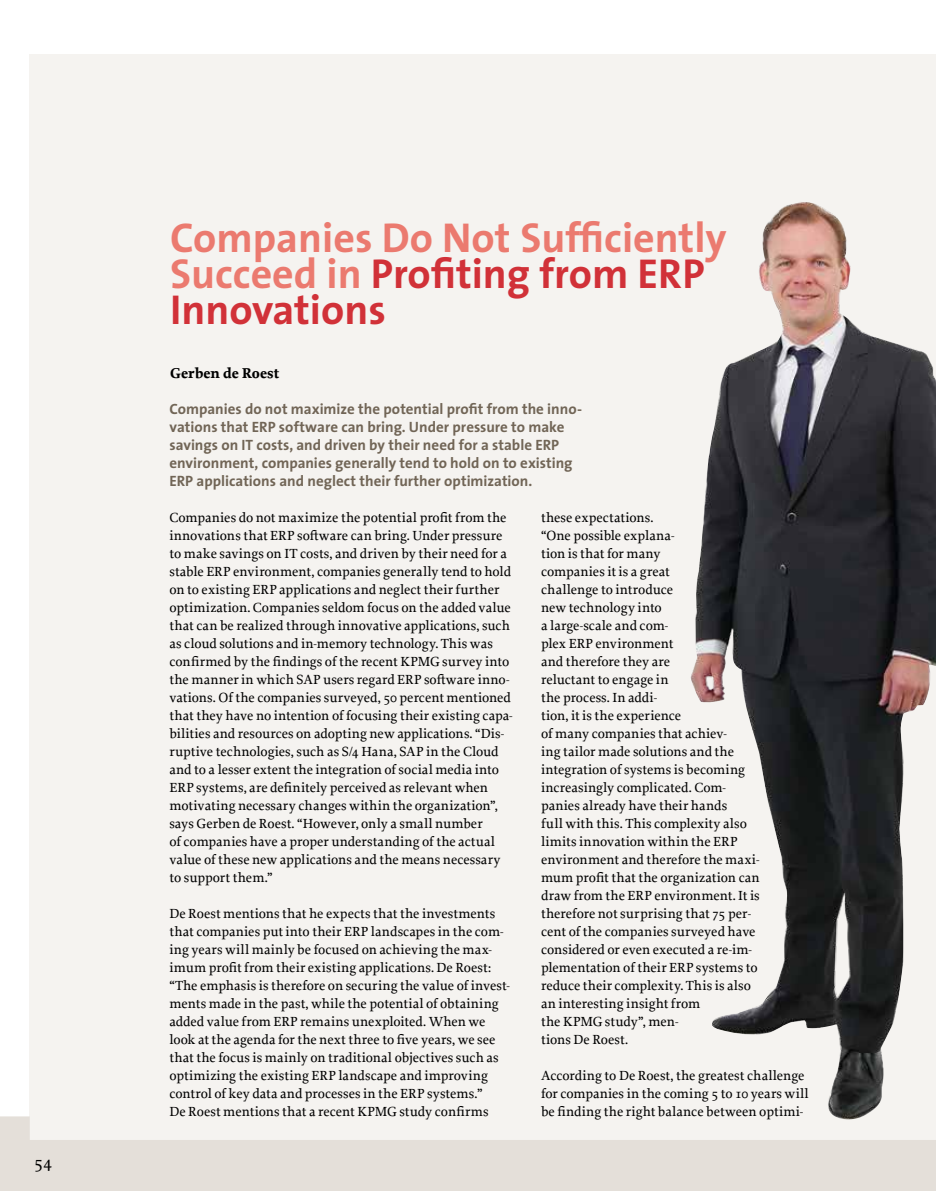
<style>
.page{position:relative;width:936px;height:1191px;background:#fff}
.page>*{position:absolute;margin:0;border:0;box-sizing:border-box;transform-origin:0 0}
.t1{font:700 42px/36px "The Sans";color:#eb7a6f}
.t2{font:500 18px "Proforma";color:#000}
.t3{font:700 15px/18px "The Sans";color:#716556}
.t4{font:700 15px "Proforma";color:#000}
.t5{font:500 13.8px/18px "Proforma";color:#000}
.s1{color:#d13138}
</style>
<div class="page">
<hr style="left:935px;top:54px;width:1px;height:1086px;background:#f5f3f0">
<div style="left:30px;top:54px;width:905px;height:1086px;background:#f5f3f0"></div>
<svg style="left:0;top:1116px;width:935px;height:75px;fill:#e4dfd9"></svg>
<img style="left:690px;top:202px;width:245px;height:919px">
<h2 class="t2" style="left:34px;top:1151px;width:19px">54</h2>
<h1 class="t1" style="left:170px;top:219px;width:558px">Companies Do Not Sufficiently<br>Succeed in <span class="s1">Profiting from ERP<br>Innovations</span></h1>
<p class="t4" style="left:170px;top:364px;width:111px">Gerben de Roest</p>
<p class="t3" style="left:169px;top:400px;width:414px">Companies do not maximize the potential profit from the inno&shy;vations that ERP software can bring. Under pressure to make savings on IT costs, and driven by their need for a stable ERP environment, companies generally tend to hold on to existing ERP applications and neglect their further optimization.</p>
<p class="t5" style="left:169px;top:508px;width:345px">Companies do not maximize the potential profit from the innovations that ERP software can bring. Under pressure to make savings on IT costs, and driven by their need for a stable ERP environment, companies generally tend to hold on to existing ERP applications and neglect their further optimization. Companies seldom focus on the added value that can be realized through innovative applications, such as cloud solutions and in-memory technology. This was confirmed by the findings of the recent KPMG survey into the manner in which SAP users regard ERP software inno&shy;vations. Of the companies surveyed, 50 percent mentioned that they have no intention of focusing their existing capa&shy;bilities and resources on adopting new applications. “Dis&shy;ruptive technologies, such as S/4 Hana, SAP in the Cloud and to a lesser extent the integration of social media into ERP systems, are definitely perceived as relevant when motivating necessary changes within the organization”, says Gerben de Roest. “However, only a small number<br>of companies have a proper understanding of the actual value of these new applications and the means necessary to support them.”</p>
<p class="t5" style="left:169px;top:904px;width:342px">De Roest mentions that he expects that the investments that companies put into their ERP landscapes in the com&shy;ing years will mainly be focused on achieving the max&shy;imum profit from their existing applications. De Roest: “The emphasis is therefore on securing the value of invest&shy;ments made in the past, while the potential of obtaining added value from ERP remains unexploited. When we look at the agenda for the next three to five years, we see that the focus is mainly on traditional objectives such as optimizing the existing ERP landscape and improving control of key data and processes in the ERP systems.”<br>De Roest mentions that a recent KPMG study confirms</p>
<p class="t5" style="left:541px;top:508px;width:220px">these expectations.<br>“One possible explana-<br>tion is that for many<br>companies it is a great<br>challenge to introduce<br>new technology into<br>a large-scale and com-<br>plex ERP environment<br>and therefore they are<br>reluctant to engage in<br>the process. In addi-<br>tion, it is the experience<br>of many companies that achiev-<br>ing tailor made solutions and the integration of systems is becoming increasingly complicated. Com&shy;panies already have their hands<br>full with this. This complexity also limits innovation within the ERP environment and therefore the maxi&shy;mum profit that the organization can draw from the ERP environment. It is therefore not surprising that 75 per&shy;cent of the companies surveyed have considered or even executed a re-im&shy;plementation of their ERP systems to reduce their complexity. This is also an interesting insight from<br>the KPMG study”, men-<br>tions De Roest.</p>
<p class="t5" style="left:541px;top:1066px;width:269px">According to De Roest, the greatest challenge for companies in the coming 5 to 10 years will be finding the right balance between optimi-</p>
</div>
